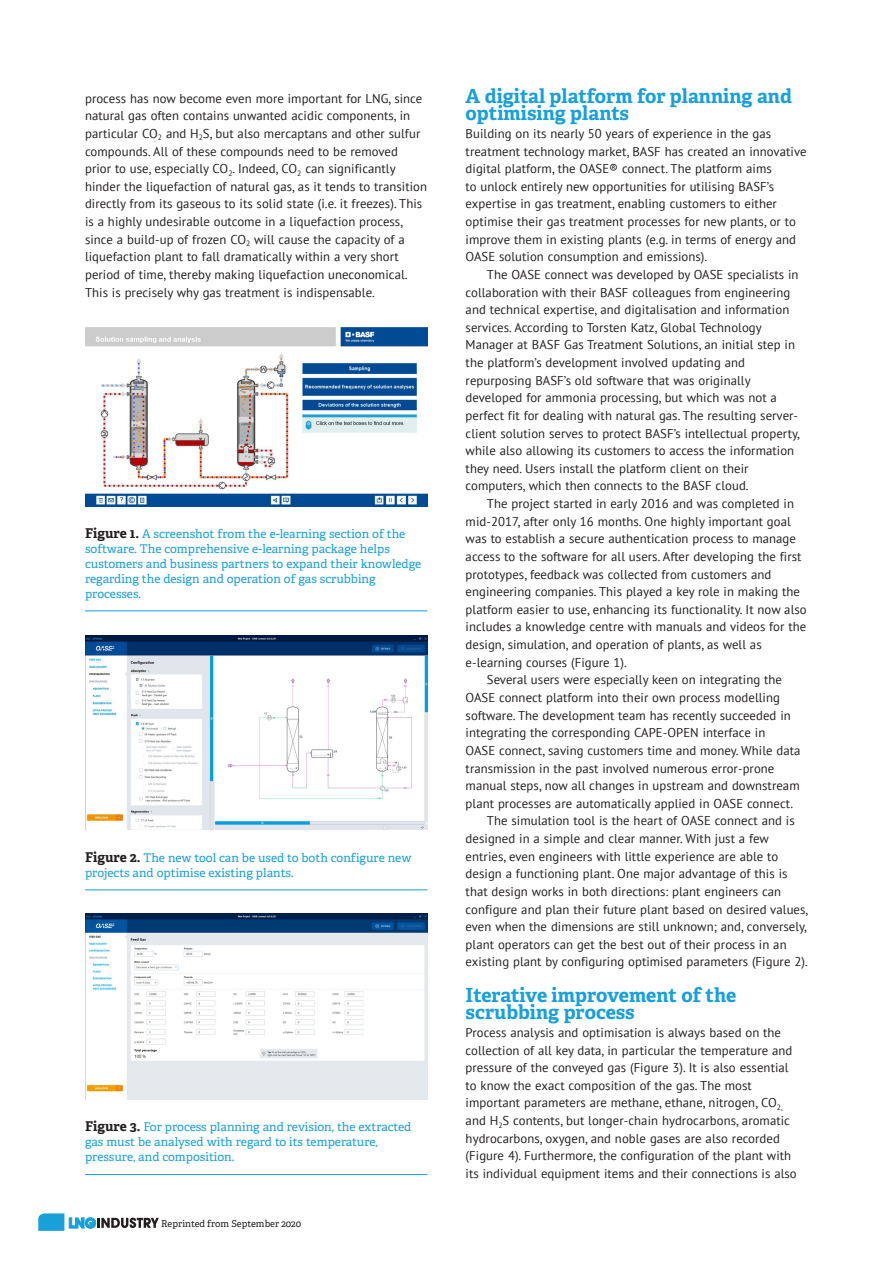
<style>
.page{position:relative;width:893px;height:1263px;background:#fff}
.page>*{position:absolute;margin:0;border:0;box-sizing:border-box;transform-origin:0 0}
.LNG_Sub_1{font:700 19.5px/17.7px "Adelle PE";color:#18a0da}
.LNG_Text{font:12.75px/17.7px "PT Sans";letter-spacing:.005em;color:#231f20}
.LNG_Paragraph_1{font:12.75px/17.7px "PT Sans";letter-spacing:.005em;color:#231f20}
.LNG_Caption{font:12px/15px "Adelle PE";color:#18a0da}
.t1{font:9.45px "Adelle PE";color:#231f20}
.s1{font-weight:700;font-size:13.5px;color:#231f20}
</style>
<div class="page">
<svg style="left:38px;top:1213px;width:121px;height:18px"></svg>
<hr style="left:85px;top:610px;width:342px;height:1px;background:#18a0da">
<hr style="left:85px;top:889px;width:342px;height:1px;background:#18a0da">
<img style="left:85px;top:913px;width:342px;height:187px">
<hr style="left:85px;top:1174px;width:342px;height:1px;background:#18a0da">
<img style="left:85px;top:635px;width:342px;height:195px">
<img style="left:85px;top:327px;width:342px;height:179px">
<p class="LNG_Paragraph_1" style="left:85px;top:89px;width:344px">process has now become even more important for LNG, since natural gas often contains unwanted acidic components, in particular CO<sub>2</sub> and H<sub>2</sub>S, but also mercaptans and other sulfur compounds. All of these compounds need to be removed prior to use, especially CO<sub>2</sub>. Indeed, CO<sub>2</sub> can significantly hinder the liquefaction of natural gas, as it tends to transition directly from its gaseous to its solid state (i.e. it freezes). This is a highly undesirable outcome in a liquefaction process, since a build-up of frozen CO<sub>2</sub> will cause the capacity of a liquefaction plant to fall dramatically within a very short period of time, thereby making liquefaction uneconomical.<br>This is precisely why gas treatment is indispensable.</p>
<p class="LNG_Sub_1" style="left:466px;top:86px;width:328px">A digital platform for planning and optimising plants</p>
<p class="LNG_Paragraph_1" style="left:466px;top:124px;width:342px">Building on its nearly 50 years of experience in the gas treatment technology market, BASF has created an innovative digital platform, the OASE® connect. The platform aims<br>to unlock entirely new opportunities for utilising BASF’s expertise in gas treatment, enabling customers to either optimise their gas treatment processes for new plants, or to improve them in existing plants (e.g. in terms of energy and OASE solution consumption and emissions).</p>
<p class="LNG_Text" style="left:466px;top:265px;width:336px;text-indent:21px">The OASE connect was developed by OASE specialists in collaboration with their BASF colleagues from engineering and technical expertise, and digitalisation and information services. According to Torsten Katz, Global Technology Manager at BASF Gas Treatment Solutions, an initial step in the platform’s development involved updating and repurposing BASF’s old software that was originally developed for ammonia processing, but which was not a perfect fit for dealing with natural gas. The resulting server&shy;client solution serves to protect BASF’s intellectual property, while also allowing its customers to access the information they need. Users install the platform client on their computers, which then connects to the BASF cloud.</p>
<p class="LNG_Text" style="left:466px;top:494px;width:343px;text-indent:21px">The project started in early 2016 and was completed in mid-2017, after only 16 months. One highly important goal was to establish a secure authentication process to manage access to the software for all users. After developing the first prototypes, feedback was collected from customers and engineering companies. This played a key role in making the platform easier to use, enhancing its functionality. It now also includes a knowledge centre with manuals and videos for the design, simulation, and operation of plants, as well as e-learning courses (Figure 1).</p>
<p class="LNG_Text" style="left:466px;top:671px;width:336px;text-indent:21px">Several users were especially keen on integrating the OASE connect platform into their own process modelling software. The development team has recently succeeded in integrating the corresponding CAPE-OPEN interface in<br>OASE connect, saving customers time and money. While data transmission in the past involved numerous error-prone manual steps, now all changes in upstream and downstream plant processes are automatically applied in OASE connect.</p>
<p class="LNG_Text" style="left:466px;top:812px;width:344px;text-indent:21px">The simulation tool is the heart of OASE connect and is designed in a simple and clear manner. With just a few entries, even engineers with little experience are able to design a functioning plant. One major advantage of this is that design works in both directions: plant engineers can configure and plan their future plant based on desired values, even when the dimensions are still unknown; and, conversely, plant operators can get the best out of their process in an existing plant by configuring optimised parameters (Figure 2).</p>
<p class="LNG_Sub_1" style="left:466px;top:985px;width:272px">Iterative improvement of the scrubbing process</p>
<p class="LNG_Paragraph_1" style="left:466px;top:1023px;width:333px">Process analysis and optimisation is always based on the collection of all key data, in particular the temperature and pressure of the conveyed gas (Figure 3). It is also essential to know the exact composition of the gas. The most important parameters are methane, ethane, nitrogen, CO<sub>2, </sub>and H<sub>2</sub>S contents, but longer-chain hydrocarbons, aromatic hydrocarbons, oxygen, and noble gases are also recorded (Figure 4). Furthermore, the configuration of the plant with its individual equipment items and their connections is also</p>
<p class="LNG_Caption" style="left:85px;top:525px;width:338px"><span class="s1">Figure 1.</span> A screenshot from the e-learning section of the software. The comprehensive e-learning package helps customers and business partners to expand their knowledge regarding the design and operation of gas scrubbing processes.</p>
<p class="LNG_Caption" style="left:85px;top:849px;width:328px"><span class="s1">Figure 2.</span> The new tool can be used to both configure new projects and optimise existing plants.</p>
<p class="LNG_Caption" style="left:85px;top:1119px;width:328px"><span class="s1">Figure 3.</span> For process planning and revision, the extracted gas must be analysed with regard to its temperature, pressure, and composition.</p>
<p class="t1" style="left:161px;top:1216px;width:142px">Reprinted from September 2020</p>
</div>
